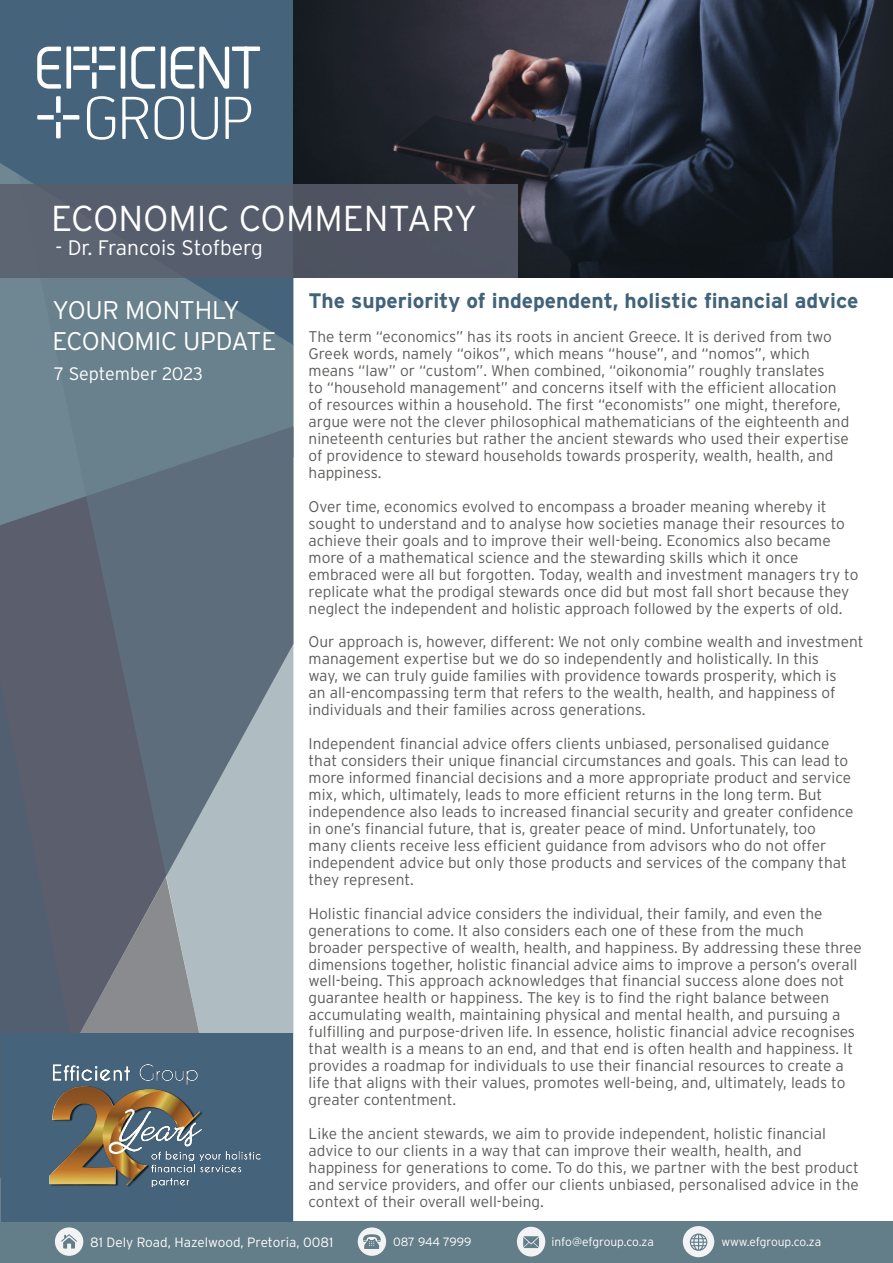
<style>
.page{position:relative;width:893px;height:1263px;background:#fff}
.page>*{position:absolute;margin:0;border:0;box-sizing:border-box;transform-origin:0 0}
.t1{font:300 36px "Interstate";color:#fff}
.t2{font:300 25.5px "Interstate";letter-spacing:-.01em;color:#fff}
.t3{font:700 21px "Interstate";color:#41637a}
.t4{font:300 21px "Interstate";color:#fff}
.t5{font:300 18px "Interstate";letter-spacing:-.005em;color:#fff}
.t6{font:300 15.45px/17px "Interstate";color:#5d5c5a}
.t7{font:300 13.5px "Interstate";color:#fff}
.t8{font:300 12px "Interstate";letter-spacing:-.005em;color:#fff}
</style>
<div class="page">
<svg style="left:0;top:345px;width:293px;height:689px;background:#768590"></svg>
<svg style="left:0;top:0;width:293px;height:345px;background:#4f6c7f"></svg>
<svg style="left:0;top:471px;width:115px;height:751px;background:#5a6171"></svg>
<svg style="left:131px;top:47px;width:24px;height:42px"></svg>
<svg style="left:37px;top:46px;width:78px;height:43px"></svg>
<svg style="left:37px;top:96px;width:42px;height:42px;background:#637c8f"></svg>
<svg style="left:87px;top:96px;width:28px;height:44px"></svg>
<svg style="left:122px;top:97px;width:27px;height:42px"></svg>
<svg style="left:155px;top:96px;width:29px;height:44px"></svg>
<svg style="left:191px;top:97px;width:27px;height:43px"></svg>
<svg style="left:225px;top:97px;width:26px;height:42px"></svg>
<svg style="left:121px;top:46px;width:4px;height:43px"></svg>
<svg style="left:161px;top:46px;width:4px;height:43px"></svg>
<svg style="left:171px;top:46px;width:89px;height:43px"></svg>
<div style="left:0;top:1222px;width:893px;height:41px;background:#637d89"></div>
<svg style="left:55px;top:1227px;width:28px;height:29px"></svg>
<svg style="left:683px;top:1226px;width:31px;height:31px"></svg>
<div style="left:358px;top:1227px;width:28px;height:29px;background:#f2f3f4;border-radius:50%"></div>
<svg style="left:363px;top:1234px;width:18px;height:15px"></svg>
<svg style="left:517px;top:1227px;width:28px;height:29px"></svg>
<svg style="left:293px;top:0;width:600px;height:277px;background:#252a36"></svg>
<div style="left:0;top:184px;width:518px;height:93px;background:linear-gradient(to right,#5c6574,#4d505e)"></div>
<div style="left:2px;top:1034px;width:291px;height:188px;background:#45637a"></div>
<img style="left:49px;top:1064px;width:212px;height:124px">
<p class="t1" style="left:51px;top:198px;width:428px">ECONOMIC COMMENTARY</p>
<p class="t4" style="left:56px;top:236px;width:209px">- Dr. Francois Stofberg</p>
<p class="t3" style="left:309px;top:289px;width:551px">The superiority of independent, holistic financial advice</p>
<p class="t6" style="left:309px;top:328px;width:542px">The term “economics” has its roots in ancient Greece. It is derived from two Greek words, namely “oikos”, which means “house”, and “nomos”, which means “law” or “custom”. When combined, “oikonomia” roughly translates<br>to “household management” and concerns itself with the efficient allocation of resources within a household. The first “economists” one might, therefore, argue were not the clever philosophical mathematicians of the eighteenth and nineteenth centuries but rather the ancient stewards who used their expertise of providence to steward households towards prosperity, wealth, health, and happiness.</p>
<p class="t6" style="left:309px;top:498px;width:551px">Over time, economics evolved to encompass a broader meaning whereby it sought to understand and to analyse how societies manage their resources to achieve their goals and to improve their well-being. Economics also became more of a mathematical science and the stewarding skills which it once embraced were all but forgotten. Today, wealth and investment managers try to replicate what the prodigal stewards once did but most fall short because they neglect the independent and holistic approach followed by the experts of old.</p>
<p class="t6" style="left:309px;top:633px;width:556px">Our approach is, however, different: We not only combine wealth and investment management expertise but we do so independently and holistically. In this<br>way, we can truly guide families with providence towards prosperity, which is<br>an all-encompassing term that refers to the wealth, health, and happiness of individuals and their families across generations.</p>
<p class="t6" style="left:309px;top:735px;width:547px">Independent financial advice offers clients unbiased, personalised guidance that considers their unique financial circumstances and goals. This can lead to more informed financial decisions and a more appropriate product and service mix, which, ultimately, leads to more efficient returns in the long term. But independence also leads to increased financial security and greater confidence in one’s financial future, that is, greater peace of mind. Unfortunately, too many clients receive less efficient guidance from advisors who do not offer independent advice but only those products and services of the company that they represent.</p>
<p class="t6" style="left:309px;top:904px;width:555px">Holistic financial advice considers the individual, their family, and even the generations to come. It also considers each one of these from the much broader perspective of wealth, health, and happiness. By addressing these three dimensions together, holistic financial advice aims to improve a person’s overall well-being. This approach acknowledges that financial success alone does not guarantee health or happiness. The key is to find the right balance between accumulating wealth, maintaining physical and mental health, and pursuing a fulfilling and purpose-driven life. In essence, holistic financial advice recognises that wealth is a means to an end, and that end is often health and happiness. It provides a roadmap for individuals to use their financial resources to create a life that aligns with their values, promotes well-being, and, ultimately, leads to greater contentment.</p>
<p class="t6" style="left:309px;top:1125px;width:552px">Like the ancient stewards, we aim to provide independent, holistic financial advice to our clients in a way that can improve their wealth, health, and happiness for generations to come. To do this, we partner with the best product and service providers, and offer our clients unbiased, personalised advice in the context of their overall well-being.</p>
<p class="t7" style="left:90px;top:1235px;width:245px">81 Dely Road, Hazelwood, Pretoria, 0081</p>
<p class="t8" style="left:393px;top:1235px;width:80px">087 944 7999</p>
<p class="t8" style="left:552px;top:1235px;width:104px">info@efgroup.co.za</p>
<p class="t8" style="left:721px;top:1235px;width:101px">www.efgroup.co.za</p>
<p class="t2" style="left:52px;top:296px;width:189px">YOUR MONTHLY</p>
<p class="t2" style="left:52px;top:327px;width:225px">ECONOMIC UPDATE</p>
<p class="t5" style="left:54px;top:363px;width:151px">7 September 2023</p>
</div>
